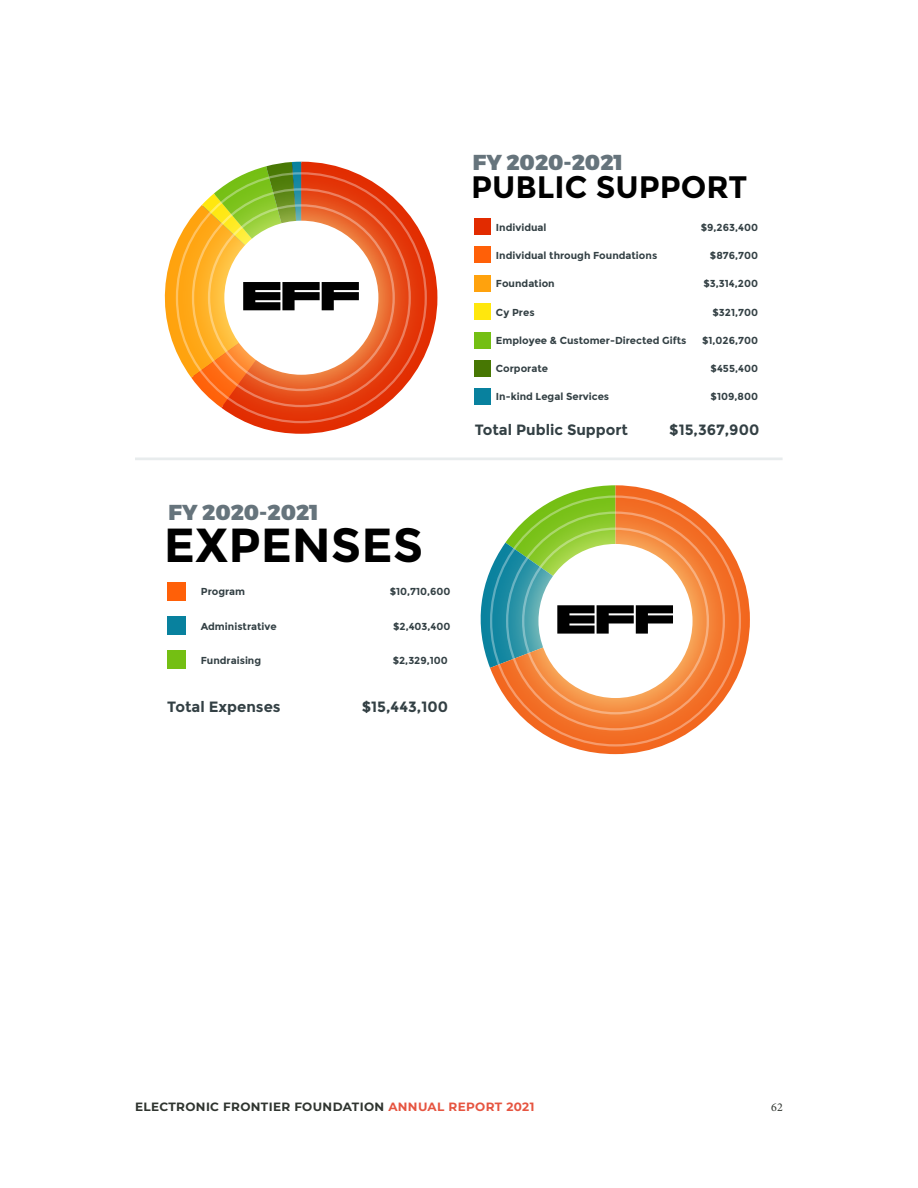
<style>
.page{position:relative;width:918px;height:1188px;background:#fff}
.page>*{position:absolute;margin:0;border:0;box-sizing:border-box;transform-origin:0 0}
.t1{font:700 47.85px "Montserrat";color:#000}
.t2{font:700 31.05px "Montserrat";color:#000}
.t3{font:900 21.6px "Montserrat";color:#66747c}
.t4{font:700 14.85px "Montserrat";color:#334044}
.t5{font:100 12px "Montserrat";letter-spacing:.03em;color:#303530}
.t6{font:12px "Minion Pro";color:#303530}
.t7{font:700 10.2px "Montserrat";color:#334044}
.s1{color:#e65541}
</style>
<div class="page">
<hr style="left:135px;top:458px;width:648px;height:2px;background:#e8eced">
<div style="left:168px;top:650px;width:18px;height:19px;background:#74bf13"></div>
<div style="left:167px;top:582px;width:19px;height:18px;background:#ff6008"></div>
<div style="left:168px;top:616px;width:18px;height:19px;background:#08819e"></div>
<div style="left:474px;top:247px;width:17px;height:16px;background:#ff6008"></div>
<div style="left:474px;top:275px;width:17px;height:16px;background:#ffa20d"></div>
<div style="left:474px;top:389px;width:17px;height:16px;background:#08819e"></div>
<div style="left:474px;top:360px;width:17px;height:17px;background:#477703"></div>
<div style="left:474px;top:332px;width:17px;height:16px;background:#74bf13"></div>
<div style="left:474px;top:304px;width:17px;height:16px;background:#ffe70d"></div>
<div style="left:474px;top:218px;width:17px;height:17px;background:#e22b00"></div>
<img style="left:222px;top:161px;width:216px;height:273px">
<div style="left:224px;top:221px;width:154px;height:154px;background:#fff;border-radius:50%"></div>
<svg style="left:164px;top:162px;width:195px;height:246px"></svg>
<img style="left:490px;top:498px;width:260px;height:257px">
<div style="left:538px;top:544px;width:155px;height:154px;background:#fff;border-radius:50%"></div>
<svg style="left:480px;top:485px;width:193px;height:183px"></svg>
<p class="t3" style="left:473px;top:148px;width:152px">FY 2020-2021</p>
<p class="t2" style="left:471px;top:169px;width:278px">PUBLIC SUPPORT</p>
<p class="t7" style="left:496px;top:222px;width:52px">Individual</p>
<p class="t7" style="left:701px;top:222px;width:59px">$9,263,400</p>
<p class="t7" style="left:496px;top:250px;width:163px">Individual through Foundations</p>
<p class="t7" style="left:710px;top:250px;width:50px">$876,700</p>
<p class="t7" style="left:496px;top:278px;width:60px">Foundation</p>
<p class="t7" style="left:703px;top:278px;width:56px">$3,314,200</p>
<p class="t7" style="left:496px;top:306px;width:40px">Cy Pres</p>
<p class="t7" style="left:713px;top:306px;width:47px">$321,700</p>
<p class="t7" style="left:496px;top:334px;width:192px">Employee &amp; Customer-Directed Gifts</p>
<p class="t7" style="left:702px;top:334px;width:57px">$1,026,700</p>
<p class="t7" style="left:496px;top:362px;width:54px">Corporate</p>
<p class="t7" style="left:711px;top:362px;width:49px">$455,400</p>
<p class="t7" style="left:496px;top:390px;width:115px">In-kind Legal Services</p>
<p class="t7" style="left:711px;top:390px;width:49px">$109,800</p>
<p class="t4" style="left:475px;top:421px;width:155px">Total Public Support</p>
<p class="t4" style="left:669px;top:421px;width:92px">$15,367,900</p>
<p class="t3" style="left:169px;top:498px;width:152px">FY 2020-2021</p>
<p class="t1" style="left:164px;top:517px;width:261px">EXPENSES</p>
<p class="t7" style="left:201px;top:586px;width:46px">Program</p>
<p class="t7" style="left:390px;top:586px;width:62px">$10,710,600</p>
<p class="t7" style="left:201px;top:620px;width:77px">Administrative</p>
<p class="t7" style="left:393px;top:620px;width:59px">$2,403,400</p>
<p class="t7" style="left:201px;top:654px;width:62px">Fundraising</p>
<p class="t7" style="left:393px;top:654px;width:57px">$2,329,100</p>
<p class="t4" style="left:167px;top:698px;width:115px">Total Expenses</p>
<p class="t4" style="left:362px;top:698px;width:88px">$15,443,100</p>
<p class="t5" style="left:135px;top:1099px;width:401px">ELECTRONIC FRONTIER FOUNDATION <span class="s1">ANNUAL REPORT 2021</span></p>
<p class="t6" style="left:771px;top:1099px;width:13px">62</p>
</div>
